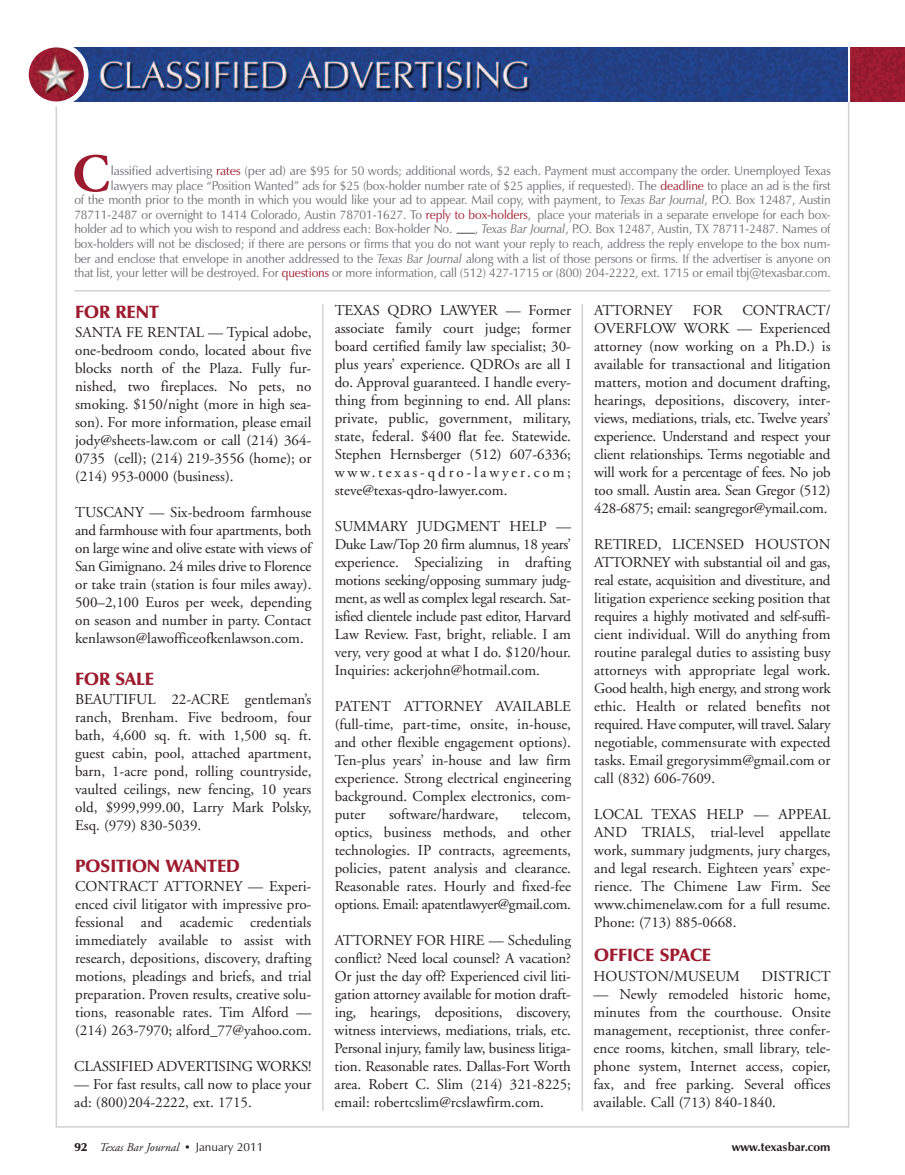
<style>
.page{position:relative;width:905px;height:1175px;background:#fff}
.page>*{position:absolute;margin:0;border:0;box-sizing:border-box;transform-origin:0 0}
.t1{font:700 54px "Adobe Garamond";color:#9d1b2e}
.t2{font:900 18px "Zapf Humanist 601 BT";color:#9d1b2e}
.t3{font:15px/18px "Adobe Garamond";color:#231f20;text-align:justify}
.t4{font:15px "Adobe Garamond";letter-spacing:-.02em;color:#231f20}
.t5{font:12.75px/14.7px "Zapf Humanist 601 BT";letter-spacing:-.005em;color:#6c6d70;text-align:right}
.t6{font:italic 12px "Adobe Garamond";color:#231f20}
.t7{font:700 12px "Zapf Humanist 601 BT";color:#231f20}
.s1{color:#9d1b2e}
.s2{font-style:italic}
.s3{font-family:"Adobe Garamond"}
.s4{font-family:"Zapf Humanist 601 BT";font-weight:900;font-style:normal}
.s5{font-style:normal}
.s6{font-family:"Zapf Humanist 601 BT";font-style:normal}
</style>
<div class="page">
<svg style="left:456px;top:233px;width:18px;height:1px"></svg>
<hr style="left:322px;top:304px;width:1px;height:806px;background:#d1d2d4">
<hr style="left:581px;top:304px;width:2px;height:806px;background:#d1d2d4">
<hr style="left:74px;top:290px;width:756px;height:1px;background:#d1d2d4">
<img style="left:850px;top:47px;width:54px;height:54px">
<img style="left:57px;top:101px;width:790px;height:1px">
<img style="left:84px;top:47px;width:763px;height:54px">
<div style="left:24px;top:42px;width:64px;height:65px;background:#fff;border-radius:50%"></div>
<img style="left:29px;top:47px;width:55px;height:54px">
<h1 class="t1" style="left:72px;top:152px;width:39px">C</h1>
<p class="t5" style="left:74px;top:164px;width:757px">lassified advertising <span class="s1">rates</span> (per ad) are $95 for 50 words; additional words, $2 each. Payment must accompany the order. Unemployed Texas lawyers may place “Position Wanted” ads for $25 (box-holder number rate of $25 applies, if requested). The <span class="s1">deadline</span> to place an ad is the first<br>of the month prior to the month in which you would like your ad to appear. Mail copy, with payment, to <span class="s2">Texas Bar Journal</span>, P.O. Box 12487, Austin 78711-2487 or overnight to 1414 Colorado, Austin 78701-1627. To <span class="s1">reply to box-holders</span>, place your materials in a separate envelope for each box&shy;holder ad to which you wish to respond and address each: Box-holder No. <span class="s3">___</span>, <span class="s2">Texas Bar Journal</span>, P.O. Box 12487, Austin, TX 78711-2487. Names of box-holders will not be disclosed; if there are persons or firms that you do not want your reply to reach, address the reply envelope to the box num&shy;ber and enclose that envelope in another addressed to the <span class="s2">Texas Bar Journal</span> along with a list of those persons or firms. If the advertiser is anyone on that list, your letter will be destroyed. For <span class="s1">questions</span> or more information, call (512) 427-1715 or (800) 204-2222, ext. 1715 or email tbj@texasbar.com.</p>
<p class="t2" style="left:75px;top:304px;width:85px">FOR RENT</p>
<p class="t3" style="left:75px;top:325px;width:238px">SANTA FE RENTAL — Typical adobe, one-bedroom condo, located about five blocks north of the Plaza. Fully fur&shy;nished, two fireplaces. No pets, no smoking. $150/night (more in high sea&shy;son). For more information, please email jody@sheets-law.com or call (214) 364- 0735 (cell); (214) 219-3556 (home); or (214) 953-0000 (business).</p>
<p class="t3" style="left:75px;top:505px;width:238px">TUSCANY — Six-bedroom farmhouse and farmhouse with four apartments, both on large wine and olive estate with views of San Gimignano. 24 miles drive to Florence or take train (station is four miles away).<br>500–2,100 Euros per week, depending on season and number in party. Contact kenlawson@lawofficeofkenlawson.com.</p>
<p class="t2" style="left:75px;top:671px;width:80px">FOR SALE</p>
<p class="t3" style="left:75px;top:691px;width:238px">BEAUTIFUL 22-ACRE gentleman’s ranch, Brenham. Five bedroom, four bath, 4,600 sq. ft. with 1,500 sq. ft. guest cabin, pool, attached apartment, barn, 1-acre pond, rolling countryside, vaulted ceilings, new fencing, 10 years old, $999,999.00, Larry Mark Polsky, Esq. (979) 830-5039.</p>
<p class="t2" style="left:75px;top:858px;width:166px">POSITION WANTED</p>
<p class="t3" style="left:75px;top:878px;width:238px">CONTRACT ATTORNEY — Experi&shy;enced civil litigator with impressive pro&shy;fessional and academic credentials immediately available to assist with research, depositions, discovery, drafting motions, pleadings and briefs, and trial preparation. Proven results, creative solu&shy;tions, reasonable rates. Tim Alford — (214) 263-7970; alford_77@yahoo.com.</p>
<p class="t4" style="left:74px;top:1060px;width:238px">CLASSIFIED ADVERTISING WORKS!</p>
<p class="t3" style="left:74px;top:1076px;width:238px">— For fast results, call now to place your ad: (800)204-2222, ext. 1715.</p>
<p class="t3" style="left:335px;top:302px;width:238px">TEXAS QDRO LAWYER — Former associate family court judge; former board certified family law specialist; 30- plus years’ experience. QDROs are all I do. Approval guaranteed. I handle every&shy;thing from beginning to end. All plans: private, public, government, military, state, federal. $400 flat fee. Statewide.<br>Stephen Hernsberger (512) 607-6336; www.texas-qdro-lawyer.com; steve@texas-qdro-lawyer.com.</p>
<p class="t3" style="left:335px;top:518px;width:238px">SUMMARY JUDGMENT HELP — Duke Law/Top 20 firm alumnus, 18 years’ experience. Specializing in drafting motions seeking/opposing summary judg&shy;ment, as well as complex legal research. Sat&shy;isfied clientele include past editor, Harvard Law Review. Fast, bright, reliable. I am very, very good at what I do. $120/hour.<br>Inquiries: ackerjohn@hotmail.com.</p>
<p class="t3" style="left:335px;top:698px;width:238px">PATENT ATTORNEY AVAILABLE (full-time, part-time, onsite, in-house, and other flexible engagement options).<br>Ten-plus years’ in-house and law firm experience. Strong electrical engineering background. Complex electronics, com&shy;puter</p>
<p class="t3" style="left:334px;top:806px;width:238px;text-indent:187px">telecom, optics, business methods, and other technologies. IP contracts, agreements, policies, patent analysis and clearance.<br>Reasonable rates. Hourly and fixed-fee options. Email: apatentlawyer@gmail.com.</p>
<p class="t3" style="left:334px;top:932px;width:238px">ATTORNEY FOR HIRE — Scheduling conflict? Need local counsel? A vacation?<br>Or just the day off? Experienced civil liti&shy;gation attorney available for motion draft&shy;ing, hearings, depositions, discovery, witness interviews, mediations, trials, etc.<br>Personal injury, family law, business litiga&shy;tion. Reasonable rates. Dallas-Fort Worth area. Robert C. Slim (214) 321-8225; email: robertcslim@rcslawfirm.com.</p>
<p class="t3" style="left:389px;top:806px;width:111px">software/hardware,</p>
<p class="t3" style="left:594px;top:302px;width:238px;text-indent:148px">CONTRACT/ OVERFLOW WORK — Experienced attorney (now working on a Ph.D.) is available for transactional and litigation matters, motion and document drafting, hearings, depositions, discovery, inter&shy;views, mediations, trials, etc. Twelve years’ experience. Understand and respect your client relationships. Terms negotiable and will work for a percentage of fees. No job too small. Austin area. Sean Gregor (512)<br>428-6875; email: seangregor@ymail.com.</p>
<p class="t3" style="left:594px;top:536px;width:238px">RETIRED, LICENSED HOUSTON ATTORNEY with substantial oil and gas, real estate, acquisition and divestiture, and litigation experience seeking position that requires a highly motivated and self-suffi&shy;cient individual. Will do anything from routine paralegal duties to assisting busy attorneys with appropriate legal work.<br>Good health, high energy, and strong work ethic. Health or related benefits not required. Have computer, will travel. Salary negotiable, commensurate with expected tasks. Email gregorysimm@gmail.com or call (832) 606-7609.</p>
<p class="t3" style="left:594px;top:806px;width:238px">LOCAL TEXAS HELP — APPEAL AND TRIALS, trial-level appellate work, summary judgments, jury charges, and legal research. Eighteen years’ expe&shy;rience. The Chimene Law Firm. See www.chimenelaw.com for a full resume.<br>Phone: (713) 885-0668.</p>
<p class="t2" style="left:594px;top:948px;width:118px">OFFICE SPACE</p>
<p class="t3" style="left:593px;top:968px;width:148px">HOUSTON/MUSEUM</p>
<p class="t3" style="left:761px;top:968px;width:71px">DISTRICT</p>
<p class="t3" style="left:593px;top:986px;width:238px">— Newly remodeled historic home, minutes from the courthouse. Onsite management, receptionist, three confer&shy;ence rooms, kitchen, small library, tele&shy;phone system, Internet access, copier, fax, and free parking. Several offices available. Call (713) 840-1840.</p>
<p class="t3" style="left:594px;top:302px;width:80px">ATTORNEY</p>
<p class="t3" style="left:692px;top:302px;width:31px">FOR</p>
<p class="t6" style="left:74px;top:1142px;width:190px"><span class="s4">92</span> Texas Bar Journal <span class="s5">•</span> <span class="s6">January 2011</span></p>
<p class="t7" style="left:731px;top:1142px;width:100px">www.texasbar.com</p>
</div>
